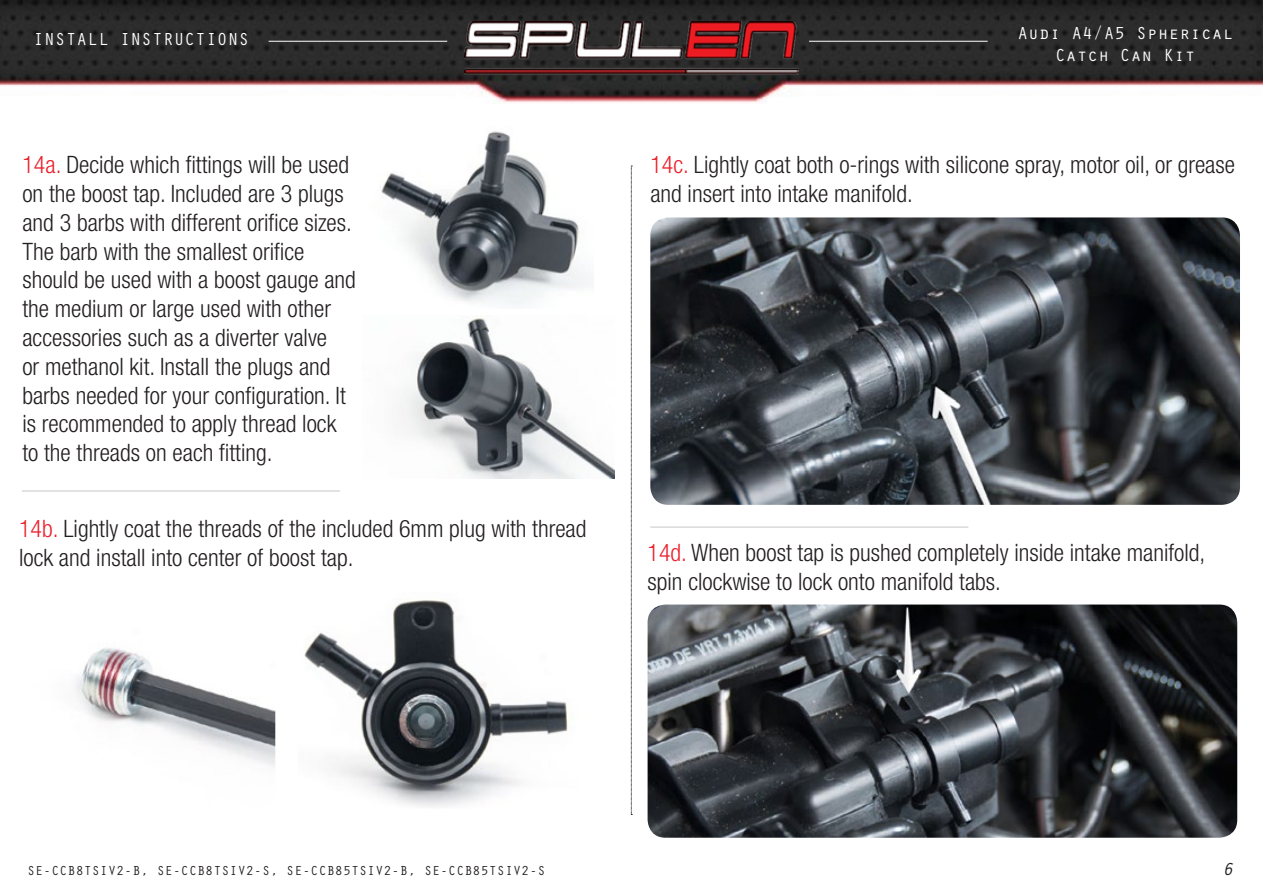
<style>
.page{position:relative;width:1263px;height:893px;background:#fff}
.page>*{position:absolute;margin:0;border:0;box-sizing:border-box;transform-origin:0 0}
.t1{font:300 condensed 24px/28.8px "Helvetica Neue LT Std";color:#231f20}
.t2{font:18px/21.6px "Orator Std";color:#fff;text-align:center}
.t3{font:italic 18px "Orator Std";color:#231f20}
.t4{font:13.5px "Orator Std";color:#231f20}
.s1{color:#ea232f}
</style>
<div class="page">
<img style="left:0;top:0;width:1263px;height:102px">
<hr style="left:269px;top:41px;width:178px;height:1px;background:#fff">
<hr style="left:809px;top:41px;width:179px;height:1px;background:#fff">
<svg style="left:631px;top:166px;width:1px;height:649px"></svg>
<img style="left:464px;top:22px;width:334px;height:52px">
<img style="left:650px;top:217px;width:590px;height:288px">
<hr style="left:650px;top:526px;width:318px;height:2px;background:#d8d9d8">
<img style="left:648px;top:604px;width:589px;height:234px">
<img style="left:381px;top:131px;width:208px;height:173px">
<img style="left:398px;top:316px;width:216px;height:162px">
<hr style="left:22px;top:490px;width:318px;height:2px;background:#d8d9d8">
<img style="left:75px;top:647px;width:200px;height:120px">
<img style="left:304px;top:600px;width:266px;height:208px">
<p class="t2" style="left:33px;top:28px;width:218px">INSTALL INSTRUCTIONS</p>
<p class="t2" style="left:1017px;top:22px;width:218px">Audi A4/A5 Spherical<br>Catch Can Kit</p>
<p class="t1" style="left:22px;top:150px;width:335px"><span class="s1">14a.</span> Decide which fittings will be used on the boost tap. Included are 3 plugs and 3 barbs with different orifice sizes.<br>The barb with the smallest orifice should be used with a boost gauge and the medium or large used with other accessories such as a diverter valve<br>or methanol kit. Install the plugs and barbs needed for your configuration. It is recommended to apply thread lock to the threads on each fitting.</p>
<p class="t1" style="left:19px;top:514px;width:569px"><span class="s1">14b.</span> Lightly coat the threads of the included 6mm plug with thread lock and install into center of boost tap.</p>
<p class="t1" style="left:650px;top:150px;width:586px"><span class="s1">14c.</span> Lightly coat both o-rings with silicone spray, motor oil, or grease and insert into intake manifold.</p>
<p class="t1" style="left:648px;top:538px;width:559px"><span class="s1">14d.</span> When boost tap is pushed completely inside intake manifold, spin clockwise to lock onto manifold tabs.</p>
<p class="t4" style="left:27px;top:861px;width:520px">SE-CCB8TSIV2-B, SE-CCB8TSIV2-S, SE-CCB85TSIV2-B, SE-CCB85TSIV2-S</p>
<p class="t3" style="left:1222px;top:856px;width:12px">6</p>
</div>
